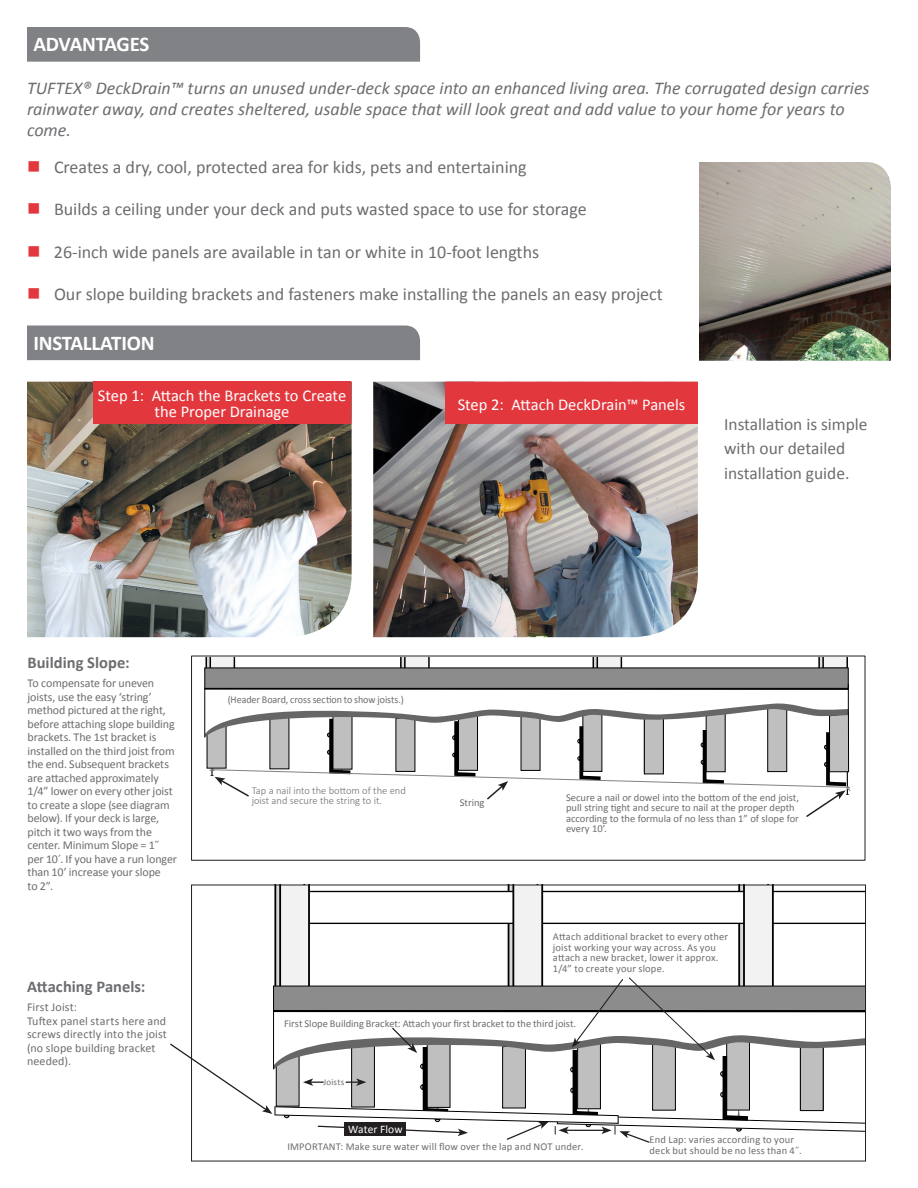
<style>
.page{position:relative;width:918px;height:1188px;background:#fff}
.page>*{position:absolute;margin:0;border:0;box-sizing:border-box;transform-origin:0 0}
.t1{font:700 21px "Calibri";letter-spacing:-.01em;color:#fff}
.TITRE_CARTOUCHE_ROUG{font:18px "Calibri";color:#6c6d70}
.Text{font:italic 18px/21px "Calibri";color:#6c6d70}
.TITRE_CARTOUCHE_ROUG-2{font:17.4px/24.5px "Calibri";color:#6c6d70}
.Text-2{font:16.5px/16.5px "Calibri";color:#fff;text-align:center}
.Texte_a_lire{font:700 16.5px "Calibri";color:#6c6d70}
.Texte_a_lire-2{font:12px/13.5px "Calibri";letter-spacing:-.005em;color:#6c6d70}
.Texte_a_lire-3{font:11.55px "Calibri";letter-spacing:.01em;color:#fff}
.Boite_-_Schema{font:10.5px/10.5px "Calibri";letter-spacing:.01em;color:#6c6d70}
.Texte_boite{font:10.5px/10.5px "Calibri";color:#6c6d70}
.Texte_boite-2{font:300 10.5px/10.5px "Calibri";color:#6c6d70}
.Texte_a_lire-4{font:10.5px/10.5px "Calibri";letter-spacing:.015em;color:#6c6d70}
.Boite_-_Schema-2{font:10.5px "Calibri";letter-spacing:.01em;color:#6c6d70;scale:.95 1}
.Boite_-_Schema-3{font:9px "Calibri";letter-spacing:.02em;color:#6c6d70}
.s1{color:#e1373d}
</style>
<div class="page">
<svg style="left:593px;top:658px;width:29px;height:10px"></svg>
<svg style="left:400px;top:658px;width:30px;height:10px"></svg>
<svg style="left:206px;top:658px;width:29px;height:10px"></svg>
<svg style="left:818px;top:658px;width:30px;height:10px"></svg>
<div style="left:204px;top:668px;width:645px;height:21px;background:#8c8c8c"></div>
<svg style="left:205px;top:690px;width:1px;height:12px"></svg>
<hr style="left:204px;top:688px;width:1px;height:49px;background:#000">
<hr style="left:204px;top:688px;width:644px;height:2px;background:#000">
<hr style="left:848px;top:684px;width:1px;height:31px;background:#000">
<div style="left:27px;top:27px;width:393px;height:35px;background:#808285"></div>
<div style="left:27px;top:326px;width:393px;height:34px;background:#808285"></div>
<img style="left:699px;top:162px;width:192px;height:199px">
<div style="left:191px;top:656px;width:674px;height:205px;border:1px solid #231f20"></div>
<svg style="left:192px;top:702px;width:658px;height:116px"></svg>
<svg style="left:170px;top:885px;width:696px;height:259px"></svg>
<img style="left:373px;top:382px;width:325px;height:255px">
<img style="left:27px;top:382px;width:325px;height:255px">
<div style="left:93px;top:382px;width:258px;height:42px;background:#e1373d"></div>
<svg style="left:445px;top:382px;width:253px;height:1px"></svg>
<div style="left:445px;top:383px;width:253px;height:41px;background:#e1373d"></div>
<p class="t1" style="left:33px;top:31px;width:118px">ADVANTAGES</p>
<p class="Text" style="left:27px;top:77px;width:844px">TUFTEX® DeckDrain™ turns an unused under-deck space into an enhanced living area. The corrugated design carries rainwater away, and creates sheltered, usable space that will look great and add value to your home for years to come.</p>
<p class="TITRE_CARTOUCHE_ROUG" style="left:27px;top:156px;width:501px"><span class="s1">■</span> Creates a dry, cool, protected area for kids, pets and entertaining</p>
<p class="TITRE_CARTOUCHE_ROUG" style="left:27px;top:198px;width:561px"><span class="s1">■</span> Builds a ceiling under your deck and puts wasted space to use for storage</p>
<p class="TITRE_CARTOUCHE_ROUG" style="left:27px;top:240px;width:514px"><span class="s1">■</span> 26-inch wide panels are available in tan or white in 10-foot lengths</p>
<p class="TITRE_CARTOUCHE_ROUG" style="left:27px;top:283px;width:637px"><span class="s1">■</span> Our slope building brackets and fasteners make installing the panels an easy project</p>
<p class="t1" style="left:33px;top:329px;width:123px">INSTALLATION</p>
<p class="Text-2" style="left:98px;top:387px;width:250px">Step 1: Attach the Brackets to Create the Proper Drainage</p>
<p class="Text-2" style="left:458px;top:396px;width:229px">Step 2: Attach DeckDrain™ Panels</p>
<p class="TITRE_CARTOUCHE_ROUG-2" style="left:724px;top:412px;width:145px">Installation is simple with our detailed installation guide.</p>
<p class="Texte_a_lire" style="left:27px;top:652px;width:104px">Building Slope:</p>
<p class="Texte_a_lire-2" style="left:27px;top:677px;width:151px">To compensate for uneven joists, use the easy ‘string’ method pictured at the right, before attaching slope building brackets. The 1st bracket is installed on the third joist from the end. Subsequent brackets are attached approximately<br>1/4” lower on every other joist to create a slope (see diagram below). If your deck is large, pitch it two ways from the center. Minimum Slope = 1˝ per 10´. If you have a run longer than 10’ increase your slope<br>to 2”.</p>
<p class="Texte_a_lire" style="left:27px;top:976px;width:120px">Attaching Panels:</p>
<p class="Texte_a_lire-2" style="left:27px;top:1001px;width:142px">First Joist:<br>Tuftex panel starts here and screws directly into the joist (no slope building bracket needed).</p>
<p class="Boite_-_Schema-2" style="left:228px;top:693px;width:187px">(Header Board, cross section to show joists.)</p>
<p class="Texte_boite-2" style="left:252px;top:785px;width:156px">Tap a nail into the bottom of the end joist and secure the string to it.</p>
<p class="Texte_boite" style="left:460px;top:797px;width:26px">String</p>
<p class="Texte_boite" style="left:566px;top:792px;width:234px">Secure a nail or dowel into the bottom of the end joist, pull string tight and secure to nail at the proper depth according to the formula of no less than 1” of slope for every 10’.</p>
<p class="Boite_-_Schema" style="left:553px;top:932px;width:177px">Attach additional bracket to every other joist working your way across. As you attach a new bracket, lower it approx.<br>1/4” to create your slope.</p>
<p class="Boite_-_Schema" style="left:284px;top:1018px;width:294px">First Slope Building Bracket: Attach your first bracket to the third joist.</p>
<p class="Boite_-_Schema-3" style="left:323px;top:1076px;width:22px">Joists</p>
<p class="Texte_a_lire-3" style="left:348px;top:1122px;width:56px">Water Flow</p>
<p class="Boite_-_Schema" style="left:287px;top:1141px;width:298px">IMPORTANT: Make sure water will flow over the lap and NOT under.</p>
<p class="Texte_a_lire-4" style="left:650px;top:1134px;width:154px">End Lap: varies according to your deck but should be no less than 4˝.</p>
</div>
